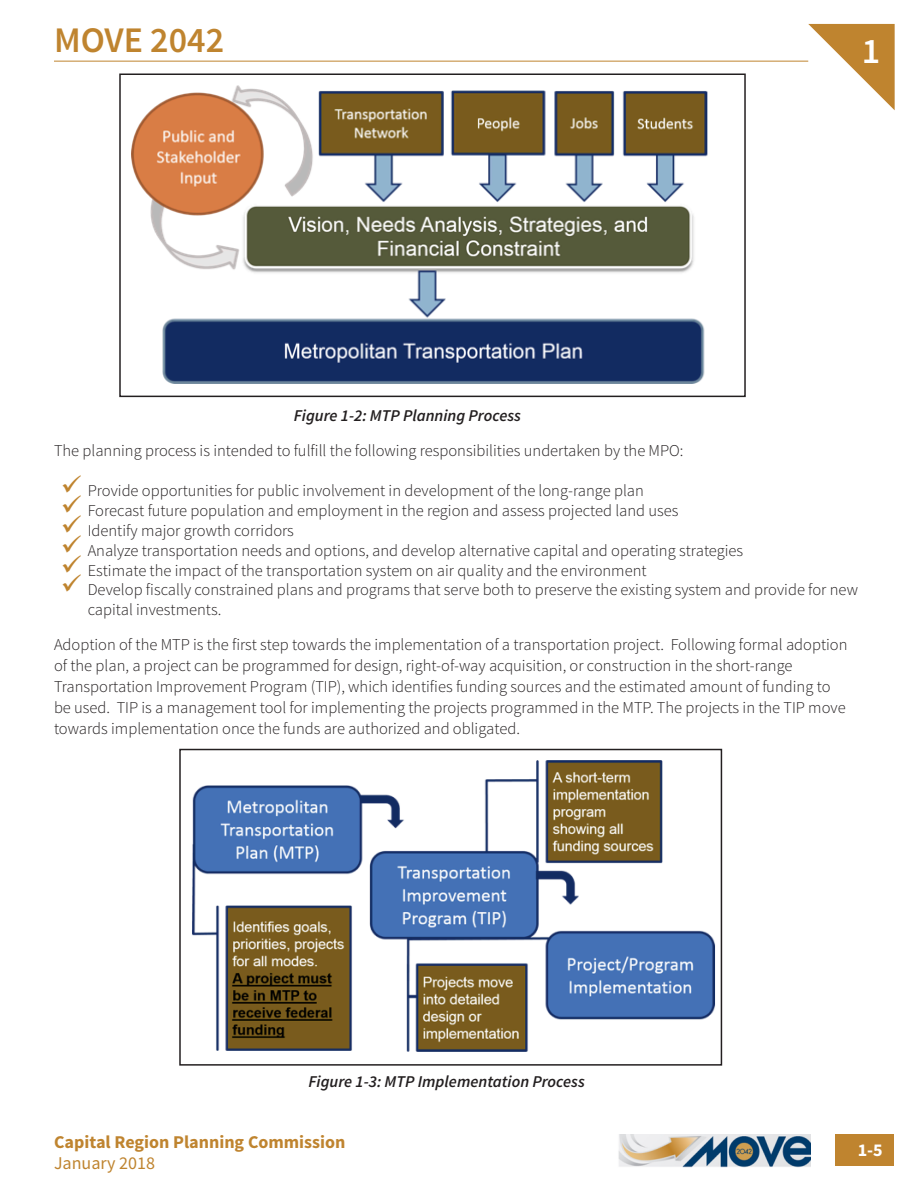
<style>
.page{position:relative;width:918px;height:1188px;background:#fff}
.page>*{position:absolute;margin:0;border:0;box-sizing:border-box;transform-origin:0 0}
.t1{font:600 36px "Source Sans Pro";color:#bf842f}
.t2{font:600 36px "Source Sans Pro";color:#fff}
.t3{font:700 18px "Source Sans Pro";color:#bf842f}
.t4{font:18px "Source Sans Pro";color:#bf842f}
.t5{font:700 18px "Source Sans Pro";color:#fff}
.t6{font:300 16.5px/21px "Source Sans Pro";color:#231f20}
.t7{font:italic 600 16.5px "Source Sans Pro";color:#231f20}
</style>
<div class="page">
<div style="left:835px;top:1135px;width:59px;height:31px;background:#bf842f"></div>
<img style="left:618px;top:1135px;width:193px;height:33px">
<svg style="left:808px;top:24px;width:87px;height:86px"></svg>
<hr style="left:54px;top:61px;width:754px;height:1px;background:#bf842f">
<img style="left:131px;top:74px;width:689px;height:310px">
<img style="left:192px;top:750px;width:531px;height:316px">
<div style="left:119px;top:74px;width:627px;height:323px;border:2px solid #231f20"></div>
<div style="left:179px;top:749px;width:543px;height:317px;border:2px solid #231f20"></div>
<h1 class="t1" style="left:54px;top:17px;width:172px">MOVE 2042</h1>
<p class="t7" style="left:294px;top:406px;width:229px">Figure 1-2: MTP Planning Process</p>
<h1 class="t2" style="left:862px;top:28px;width:20px">1</h1>
<p class="t6" style="left:54px;top:440px;width:631px">The planning process is intended to fulfill the following responsibilities undertaken by the MPO:</p>
<p class="t6" style="left:88px;top:480px;width:558px">Provide opportunities for public involvement in development of the long-range plan</p>
<p class="t6" style="left:88px;top:500px;width:592px">Forecast future population and employment in the region and assess projected land uses</p>
<p class="t6" style="left:88px;top:520px;width:208px">Identify major growth corridors</p>
<p class="t6" style="left:88px;top:540px;width:657px">Analyze transportation needs and options, and develop alternative capital and operating strategies</p>
<p class="t6" style="left:88px;top:560px;width:560px">Estimate the impact of the transportation system on air quality and the environment</p>
<p class="t6" style="left:88px;top:580px;width:772px;line-height:19.8px">Develop fiscally constrained plans and programs that serve both to preserve the existing system and provide for new capital investments.</p>
<p class="t6" style="left:54px;top:634px;width:795px">Adoption of the MTP is the first step towards the implementation of a transportation project. Following formal adoption of the plan, a project can be programmed for design, right-of-way acquisition, or construction in the short-range Transportation Improvement Program (TIP), which identifies funding sources and the estimated amount of funding to be used. TIP is a management tool for implementing the projects programmed in the MTP. The projects in the TIP move towards implementation once the funds are authorized and obligated.</p>
<p class="t7" style="left:309px;top:1071px;width:278px">Figure 1-3: MTP Implementation Process</p>
<p class="t3" style="left:54px;top:1130px;width:293px">Capital Region Planning Commission</p>
<p class="t4" style="left:54px;top:1152px;width:103px">January 2018</p>
<p class="t5" style="left:858px;top:1139px;width:26px">1-5</p>
</div>
